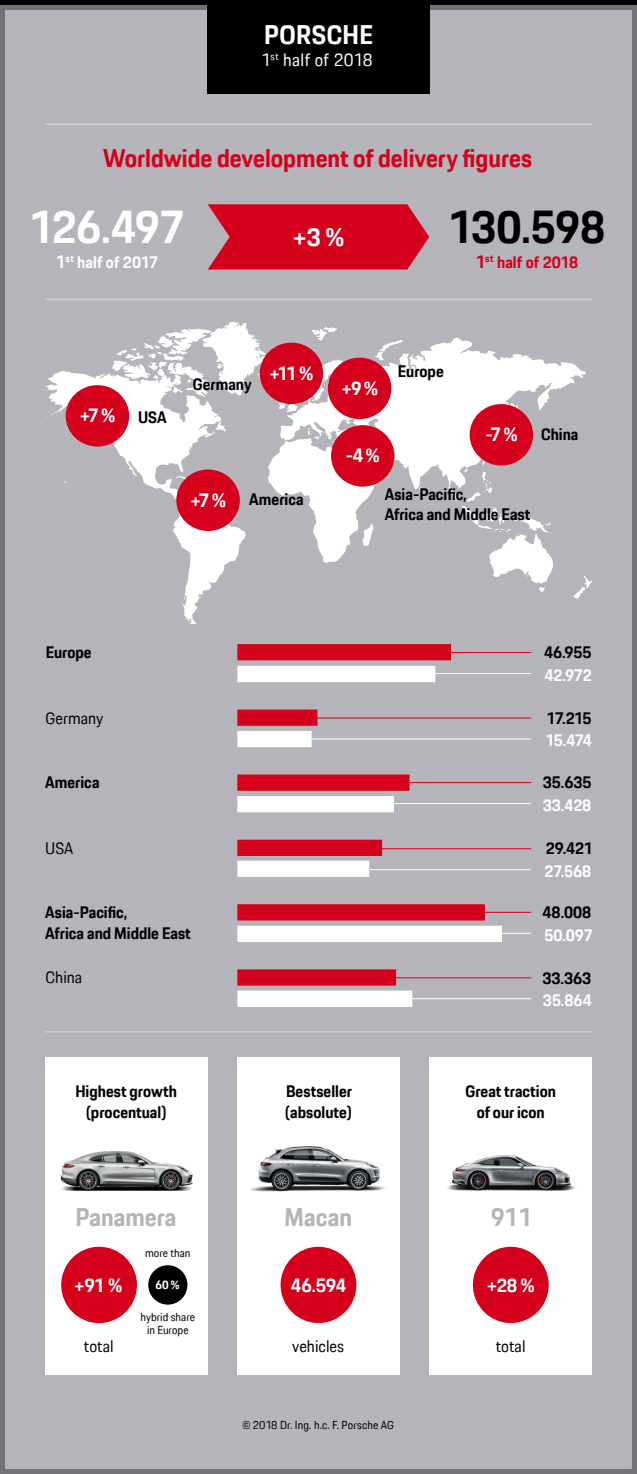
<style>
.page{position:relative;width:637px;height:1474px;background:#fff}
.page>*{position:absolute;margin:0;border:0;box-sizing:border-box;transform-origin:0 0}
.t1{font:700 45px "Porsche Next TT";letter-spacing:-.025em;color:#fff}
.t2{font:700 45px "Porsche Next TT";letter-spacing:-.015em;color:#000}
.t3{font:700 26.25px "Porsche Next TT";letter-spacing:.02em;color:#fff}
.t4{font:700 25px "Porsche Next TT";color:#d5001c}
.t5{font:700 25px "Porsche Next TT";color:#b5b4ba}
.t6{font:700 25px "Porsche Next TT";color:#fff}
.t7{font:700 18.75px "Porsche Next TT";letter-spacing:-.02em;color:#fff}
.t8{font:17.5px "Porsche Next TT";letter-spacing:.02em;color:#fff}
.t9{font:700 16.25px/21.2px "Porsche Next TT";color:#000}
.t10{font:700 16.25px "Porsche Next TT";letter-spacing:-.005em;color:#fff}
.t11{font:16.25px "Porsche Next TT";color:#000}
.t12{font:700 16.25px "Porsche Next TT";letter-spacing:.005em;color:#d5001c}
.t13{font:700 11.75px "Porsche Next TT";color:#fff}
.t14{font:11.25px/13.8px "Porsche Next TT";color:#000;text-align:center}
.s1{font-size:17.5px}
</style>
<div class="page">
<div style="left:0;top:5px;width:636px;height:1468px;background:#b5b4ba"></div>
<svg style="left:268px;top:338px;width:318px;height:225px"></svg>
<svg style="left:46px;top:371px;width:200px;height:247px"></svg>
<svg style="left:362px;top:523px;width:11px;height:23px"></svg>
<svg style="left:311px;top:327px;width:26px;height:14px"></svg>
<svg style="left:279px;top:402px;width:19px;height:10px"></svg>
<svg style="left:375px;top:340px;width:27px;height:20px"></svg>
<svg style="left:419px;top:486px;width:4px;height:7px"></svg>
<svg style="left:212px;top:421px;width:14px;height:13px"></svg>
<svg style="left:307px;top:427px;width:11px;height:12px"></svg>
<svg style="left:307px;top:395px;width:7px;height:6px"></svg>
<svg style="left:176px;top:476px;width:11px;height:9px"></svg>
<svg style="left:185px;top:618px;width:12px;height:6px"></svg>
<svg style="left:61px;top:479px;width:5px;height:4px"></svg>
<svg style="left:45px;top:411px;width:12px;height:7px"></svg>
<svg style="left:573px;top:575px;width:18px;height:23px"></svg>
<svg style="left:507px;top:404px;width:15px;height:7px"></svg>
<svg style="left:112px;top:322px;width:161px;height:75px"></svg>
<svg style="left:461px;top:460px;width:92px;height:133px"></svg>
<div style="left:0;top:5px;width:636px;height:1468px;border:5px solid #737278"></div>
<div style="left:45px;top:1056px;width:162px;height:318px;background:#fff"></div>
<div style="left:237px;top:1056px;width:162px;height:318px;background:#fff"></div>
<div style="left:429px;top:1056px;width:162px;height:318px;background:#fff"></div>
<div style="left:472px;top:1246px;width:76px;height:76px;background:#d5001c;border-radius:50%"></div>
<div style="left:280px;top:1246px;width:76px;height:76px;background:#d5001c;border-radius:50%"></div>
<div style="left:176px;top:469px;width:64px;height:62px;background:#d5001c;border-radius:50%"></div>
<div style="left:259px;top:342px;width:64px;height:62px;background:#d5001c;border-radius:50%"></div>
<div style="left:66px;top:385px;width:63px;height:61px;background:#d5001c;border-radius:50%"></div>
<div style="left:327px;top:357px;width:64px;height:62px;background:#d5001c;border-radius:50%"></div>
<div style="left:331px;top:425px;width:63px;height:61px;background:#d5001c;border-radius:50%"></div>
<div style="left:469px;top:404px;width:64px;height:61px;background:#d5001c;border-radius:50%"></div>
<hr style="left:237px;top:673px;width:294px;height:1px;background:#fff">
<hr style="left:237px;top:738px;width:294px;height:1px;background:#fff">
<hr style="left:237px;top:803px;width:294px;height:1px;background:#fff">
<hr style="left:237px;top:869px;width:294px;height:1px;background:#fff">
<hr style="left:237px;top:932px;width:294px;height:1px;background:#fff">
<hr style="left:237px;top:998px;width:294px;height:1px;background:#fff">
<div style="left:237px;top:644px;width:214px;height:16px;background:#d5001c"></div>
<div style="left:237px;top:666px;width:198px;height:16px;background:#fff"></div>
<div style="left:237px;top:709px;width:80px;height:16px;background:#d5001c"></div>
<div style="left:237px;top:730px;width:74px;height:17px;background:#fff"></div>
<div style="left:237px;top:774px;width:172px;height:16px;background:#d5001c"></div>
<div style="left:237px;top:796px;width:157px;height:16px;background:#fff"></div>
<div style="left:237px;top:839px;width:145px;height:17px;background:#d5001c"></div>
<div style="left:237px;top:860px;width:132px;height:16px;background:#fff"></div>
<div style="left:237px;top:969px;width:159px;height:16px;background:#d5001c"></div>
<div style="left:237px;top:990px;width:175px;height:16px;background:#fff"></div>
<hr style="left:237px;top:652px;width:294px;height:1px;background:#d5001c">
<hr style="left:237px;top:717px;width:294px;height:1px;background:#d5001c">
<hr style="left:237px;top:782px;width:294px;height:1px;background:#d5001c">
<hr style="left:237px;top:848px;width:294px;height:1px;background:#d5001c">
<hr style="left:237px;top:912px;width:294px;height:1px;background:#d5001c">
<hr style="left:237px;top:977px;width:294px;height:1px;background:#d5001c">
<svg style="left:207px;top:204px;width:222px;height:65px;background:#d1122c"></svg>
<img style="left:60px;top:1150px;width:133px;height:40px">
<img style="left:447px;top:1155px;width:128px;height:35px">
<img style="left:250px;top:1146px;width:135px;height:44px">
<div style="left:61px;top:1246px;width:76px;height:76px;background:#d5001c;border-radius:50%"></div>
<div style="left:148px;top:1265px;width:39px;height:39px;background:#000;border-radius:50%"></div>
<div style="left:0;top:0;width:636px;height:5px;background:#000"></div>
<div style="left:207px;top:0;width:222px;height:94px;background:#000"></div>
<hr style="left:45px;top:124px;width:546px;height:1px;background:#dad9de">
<hr style="left:45px;top:299px;width:546px;height:1px;background:#dad9de">
<hr style="left:45px;top:1031px;width:546px;height:1px;background:#dad9de">
<div style="left:237px;top:925px;width:264px;height:17px;background:#fff"></div>
<div style="left:237px;top:904px;width:247px;height:16px;background:#d5001c"></div>
<h2 class="t3" style="left:264px;top:17px;width:110px">PORSCHE</h2>
<p class="t8" style="left:261px;top:48px;width:113px">1<sup>st</sup> half of 2018</p>
<h3 class="t4" style="left:103px;top:141px;width:430px">Worldwide development of delivery figures</h3>
<h1 class="t1" style="left:30px;top:197px;width:156px">126.497</h1>
<p class="t10" style="left:56px;top:251px;width:103px"><span class="s1">1</span><sup>st</sup> half of 2017</p>
<h3 class="t6" style="left:293px;top:220px;width:53px">+3 %</h3>
<h1 class="t2" style="left:448px;top:197px;width:158px">130.598</h1>
<p class="t12" style="left:475px;top:251px;width:104px"><span class="s1">1</span><sup>st</sup> half of 2018</p>
<p class="t7" style="left:80px;top:403px;width:37px">+7 %</p>
<p class="t9" style="left:138px;top:406px;width:30px">USA</p>
<p class="t9" style="left:193px;top:373px;width:60px">Germany</p>
<p class="t7" style="left:269px;top:360px;width:45px">+11 %</p>
<p class="t7" style="left:190px;top:487px;width:37px">+7 %</p>
<p class="t9" style="left:249px;top:488px;width:56px">America</p>
<p class="t7" style="left:341px;top:375px;width:38px">+9 %</p>
<p class="t9" style="left:397px;top:360px;width:47px">Europe</p>
<p class="t7" style="left:345px;top:443px;width:35px">-4 %</p>
<p class="t7" style="left:485px;top:422px;width:33px">-7 %</p>
<p class="t9" style="left:384px;top:484px;width:147px;line-height:20px">Asia-Pacific,<br>Africa and Middle East</p>
<p class="t9" style="left:540px;top:423px;width:39px">China</p>
<p class="t9" style="left:46px;top:641px;width:47px">Europe</p>
<p class="t11" style="left:45px;top:707px;width:59px">Germany</p>
<p class="t9" style="left:45px;top:771px;width:56px">America</p>
<p class="t11" style="left:45px;top:837px;width:30px">USA</p>
<p class="t9" style="left:45px;top:901px;width:147px">Asia-Pacific,<br>Africa and Middle East</p>
<p class="t11" style="left:45px;top:966px;width:38px">China</p>
<p class="t9" style="left:543px;top:641px;width:49px">46.955</p>
<p class="t10" style="left:544px;top:664px;width:49px">42.972</p>
<p class="t9" style="left:546px;top:707px;width:46px">17.215</p>
<p class="t10" style="left:545px;top:729px;width:47px">15.474</p>
<p class="t9" style="left:542px;top:771px;width:50px">35.635</p>
<p class="t10" style="left:542px;top:794px;width:50px">33.428</p>
<p class="t9" style="left:545px;top:838px;width:49px">29.421</p>
<p class="t10" style="left:544px;top:860px;width:48px">27.568</p>
<p class="t9" style="left:542px;top:901px;width:50px">48.008</p>
<p class="t10" style="left:544px;top:923px;width:50px">50.097</p>
<p class="t9" style="left:542px;top:967px;width:50px">33.363</p>
<p class="t10" style="left:542px;top:989px;width:50px">35.864</p>
<p class="t9" style="left:75px;top:1080px;width:103px;text-align:center">Highest growth (procentual)</p>
<p class="t9" style="left:285px;top:1080px;width:69px">Bestseller (absolute)</p>
<p class="t9" style="left:465px;top:1080px;width:92px;text-align:center">Great traction of our icon</p>
<h3 class="t5" style="left:75px;top:1200px;width:102px">Panamera</h3>
<h3 class="t5" style="left:490px;top:1200px;width:43px">911</h3>
<h3 class="t5" style="left:284px;top:1200px;width:69px">Macan</h3>
<p class="t14" style="left:145px;top:1246px;width:47px">more than</p>
<p class="t7" style="left:74px;top:1272px;width:49px">+91 %</p>
<p class="t13" style="left:155px;top:1276px;width:26px">60 %</p>
<p class="t11" style="left:84px;top:1335px;width:31px">total</p>
<p class="t14" style="left:140px;top:1309px;width:56px">hybrid share in Europe</p>
<p class="t7" style="left:291px;top:1272px;width:57px">46.594</p>
<p class="t7" style="left:486px;top:1272px;width:49px">+28 %</p>
<p class="t11" style="left:292px;top:1335px;width:53px">vehicles</p>
<p class="t11" style="left:495px;top:1335px;width:31px">total</p>
<p class="t14" style="left:242px;top:1417px;width:153px">© 2018 Dr. Ing. h.c. F. Porsche AG</p>
</div>
